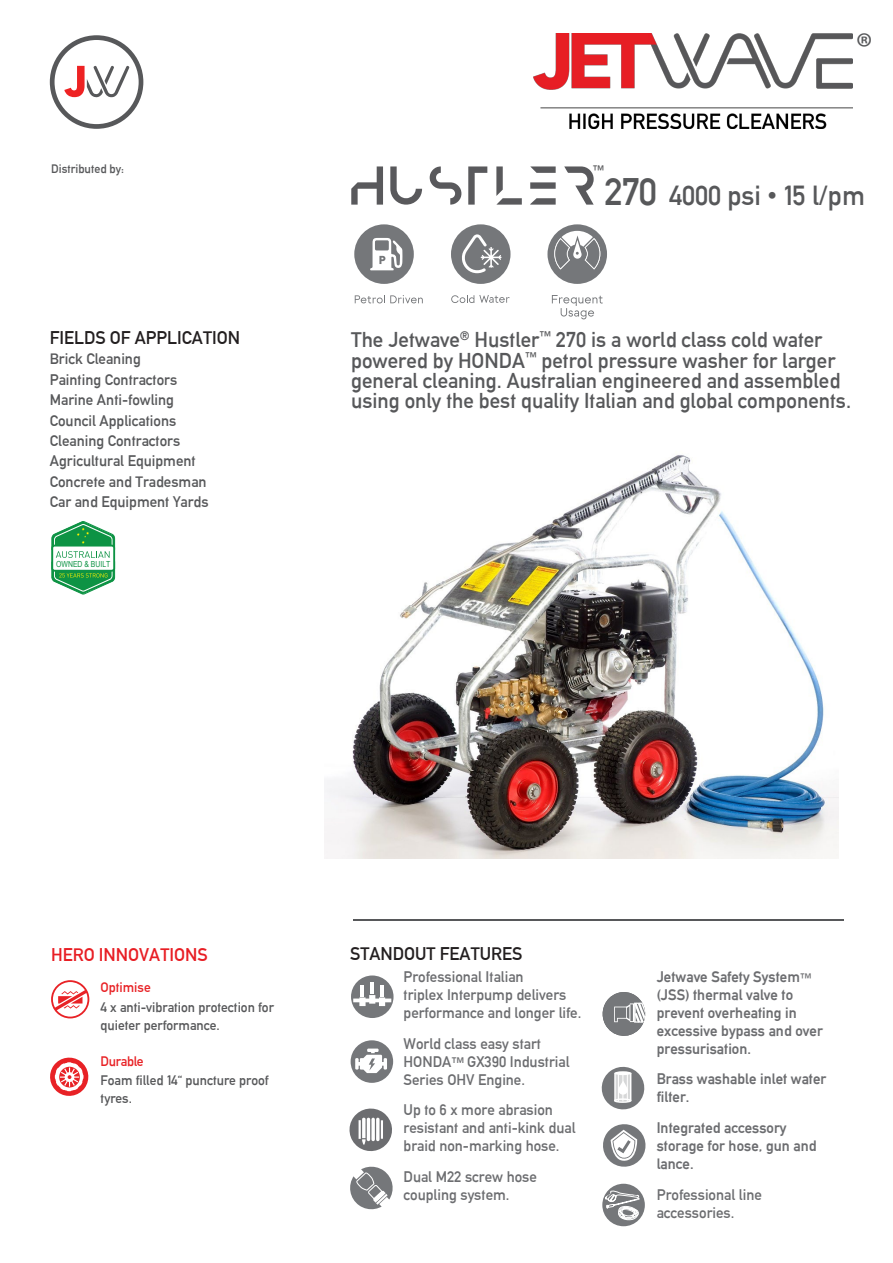
<style>
.page{position:relative;width:893px;height:1263px;background:#fff}
.page>*{position:absolute;margin:0;border:0;box-sizing:border-box;transform-origin:0 0}
.t1{font:40.5px "Myriad Pro";color:#57585a}
.t2{font:27px "Alte DIN1451 Mittelschrift";color:#57585a}
.t3{font:21px/20.4px "Alte DIN1451 Mittelschrift";color:#57585a}
.t4{font:18px "Alte DIN1451 Mittelschrift";color:#231f20}
.t5{font:18px "Alte DIN1451 Mittelschrift";color:#e81e24}
.t6{font:15px/18px "Alte DIN1451 Mittelschrift";color:#6c6d70}
.t7{font:15px/18px "Alte DIN1451 Mittelschriftgepraegt";color:#6c6d70}
.t8{font:15px/20.4px "Alte DIN1451 Mittelschrift";color:#57585a}
.t9{font:13.5px/18px "Alte DIN1451 Mittelschrift";color:#57585a}
.t10{font:13.5px "Alte DIN1451 Mittelschrift";color:#e82226}
.t11{font:13.5px "Alte DIN1451 Mittelschrift";letter-spacing:-.02em;color:#e82226}
.t12{font:12px "Alte DIN1451 Mittelschrift";color:#57585a}
.t13{font:8.4px "Arial Narrow";color:#0d9344}
.s1{font-size:37.5px}
.s2{font-family:"Arial"}
.s3{font-size:13.5px}
.s4{font-family:"Alte DIN1451 Mittelschrift";font-size:12px}
</style>
<div class="page">
<hr style="left:353px;top:919px;width:491px;height:2px;background:#57585a">
<img style="left:534px;top:33px;width:319px;height:96px">
<svg style="left:50px;top:35px;width:93px;height:94px"></svg>
<img style="left:324px;top:455px;width:515px;height:403px">
<svg style="left:354px;top:224px;width:60px;height:60px"></svg>
<svg style="left:451px;top:224px;width:59px;height:60px"></svg>
<svg style="left:355px;top:295px;width:68px;height:8px"></svg>
<svg style="left:451px;top:295px;width:59px;height:8px"></svg>
<svg style="left:547px;top:224px;width:60px;height:60px"></svg>
<svg style="left:50px;top:1057px;width:39px;height:39px"></svg>
<svg style="left:51px;top:980px;width:38px;height:38px"></svg>
<div style="left:602px;top:1184px;width:43px;height:42px;background:#75777a;border-radius:50%"></div>
<svg style="left:605px;top:1190px;width:34px;height:37px"></svg>
<svg style="left:349px;top:1108px;width:43px;height:43px"></svg>
<div style="left:351px;top:975px;width:43px;height:43px;background:#75777a;border-radius:50%"></div>
<svg style="left:353px;top:983px;width:38px;height:23px"></svg>
<svg style="left:602px;top:992px;width:44px;height:44px"></svg>
<svg style="left:350px;top:1166px;width:43px;height:44px"></svg>
<svg style="left:601px;top:1066px;width:44px;height:44px"></svg>
<svg style="left:603px;top:1124px;width:43px;height:43px"></svg>
<svg style="left:552px;top:295px;width:51px;height:24px"></svg>
<svg style="left:51px;top:521px;width:64px;height:73px"></svg>
<svg style="left:351px;top:1040px;width:42px;height:43px"></svg>
<svg style="left:351px;top:166px;width:32px;height:39px"></svg>
<svg style="left:390px;top:166px;width:32px;height:39px"></svg>
<svg style="left:430px;top:166px;width:31px;height:39px"></svg>
<svg style="left:468px;top:166px;width:19px;height:39px"></svg>
<svg style="left:496px;top:166px;width:26px;height:39px"></svg>
<svg style="left:530px;top:166px;width:26px;height:39px"></svg>
<svg style="left:564px;top:166px;width:30px;height:39px"></svg>
<p class="t12" style="left:51px;top:161px;width:74px">Distributed by:</p>
<p class="t4" style="left:50px;top:327px;width:192px">FIELDS OF APPLICATION</p>
<p class="t8" style="left:50px;top:349px;width:160px">Brick Cleaning<br>Painting Contractors<br>Marine Anti-fowling<br>Council Applications<br>Cleaning Contractors<br>Agricultural Equipment<br>Concrete and Tradesman<br>Car and Equipment Yards</p>
<p class="t13" style="left:56px;top:558px;width:56px">OWNED &amp; BUILT</p>
<p class="t12" style="left:593px;top:163px;width:13px">™</p>
<h1 class="t1" style="left:856px;top:22px;width:18px">®</h1>
<h2 class="t2" style="left:604px;top:179px;width:262px"><span class="s1">270</span> 4000 psi <span class="s2">•</span> 15 l/pm</h2>
<h3 class="t3" style="left:351px;top:329px;width:501px">The Jetwave<sup>®</sup> Hustler<sup>™</sup> 270 is a world class cold water powered by HONDA<sup>™</sup> petrol pressure washer for larger general cleaning. Australian engineered and assembled using only the best quality Italian and global components.</h3>
<p class="t5" style="left:51px;top:943px;width:158px">HERO INNOVATIONS</p>
<p class="t10" style="left:101px;top:979px;width:52px">Optimise</p>
<p class="t9" style="left:101px;top:998px;width:175px">4 x anti-vibration protection for quieter performance.</p>
<p class="t11" style="left:101px;top:1053px;width:45px">Durable</p>
<p class="t9" style="left:101px;top:1071px;width:170px">Foam filled 14“ puncture proof tyres.</p>
<p class="t4" style="left:350px;top:942px;width:174px">STANDOUT FEATURES</p>
<p class="t6" style="left:404px;top:967px;width:179px">Professional Italian<br>triplex Interpump delivers performance and longer life.</p>
<p class="t6" style="left:404px;top:1034px;width:168px">World class easy start<br>HONDA<span class="s3">™</span> GX390 Industrial<br>Series OHV Engine.</p>
<p class="t6" style="left:404px;top:1101px;width:174px">Up to 6 x more abrasion resistant and anti-kink dual braid non-marking hose.</p>
<p class="t6" style="left:404px;top:1167px;width:135px">Dual M22 screw hose coupling system.</p>
<p class="t7" style="left:657px;top:967px;width:168px">Jetwave Safety System<span class="s4">™ </span>(JSS) thermal valve to prevent overheating in excessive bypass and over pressurisation.</p>
<p class="t7" style="left:657px;top:1070px;width:171px">Brass washable inlet water filter.</p>
<p class="t7" style="left:657px;top:1119px;width:161px">Integrated accessory storage for hose, gun and lance.</p>
<p class="t6" style="left:657px;top:1185px;width:107px">Professional line accessories.</p>
</div>
